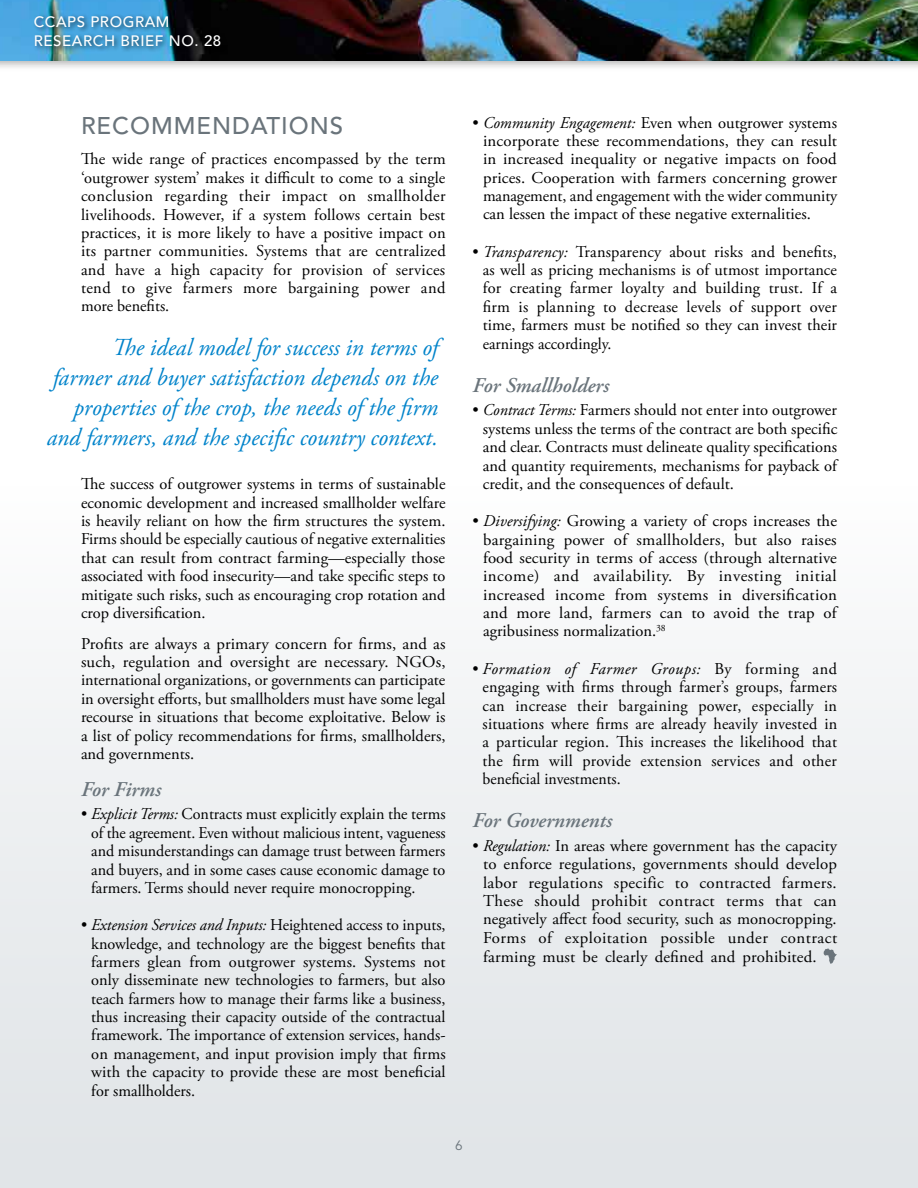
<style>
.page{position:relative;width:918px;height:1188px;background:#fff}
.page>*{position:absolute;margin:0;border:0;box-sizing:border-box;transform-origin:0 0}
.t1{font:italic 24.3px/30px "Adobe Garamond Pro";color:#0083ca;text-align:right}
.t2{font:500 24px "Avenir LT Std";letter-spacing:.04em;color:#6a747b}
.t3{font:italic 600 21px "Adobe Garamond Pro";color:#6a747b}
.t4{font:16.5px/18.3px "Adobe Garamond Pro";color:#000;text-align:justify}
.t5{font:500 15px/18.8px "Avenir LT Std";letter-spacing:.04em;color:#fff}
.t6{font:13.5px "Avenir LT Std";color:#6a747b}
.s1{font-style:italic}
</style>
<div class="page">
<div style="left:0;top:0;width:918px;height:72px;background:#000;opacity:.3"></div>
<img style="left:0;top:0;width:918px;height:60px">
<div style="left:0;top:486px;width:918px;height:702px;background:linear-gradient(to bottom,#fdfdfd,#dee3e6)"></div>
<div style="left:33px;top:13px;width:195px;height:40px;background:#000;opacity:.65"></div>
<svg style="left:824px;top:949px;width:13px;height:15px"></svg>
<p class="t5" style="left:34px;top:13px;width:189px">CCAPS PROGRAM<br>RESEARCH BRIEF NO. 28</p>
<h2 class="t2" style="left:81px;top:112px;width:264px">RECOMMENDATIONS</h2>
<p class="t4" style="left:81px;top:151px;width:366px">The wide range of practices encompassed by the term ‘outgrower system’ makes it difficult to come to a single conclusion regarding their impact on smallholder livelihoods. However, if a system follows certain best practices, it is more likely to have a positive impact on its partner communities. Systems that are centralized and have a high capacity for provision of services tend to give farmers more bargaining power and more benefits.</p>
<h1 class="t1" style="left:47px;top:333px;width:393px">The ideal model for success in terms of<br>farmer and buyer satisfaction depends on the properties of the crop, the needs of the firm and farmers, and the specific country context.</h1>
<p class="t4" style="left:81px;top:475px;width:366px">The success of outgrower systems in terms of sustainable economic development and increased smallholder welfare is heavily reliant on how the firm structures the system.<br>Firms should be especially cautious of negative externalities that can result from contract farming—especially those associated with food insecurity—and take specific steps to mitigate such risks, such as encouraging crop rotation and crop diversification.</p>
<p class="t4" style="left:81px;top:635px;width:366px">Profits are always a primary concern for firms, and as such, regulation and oversight are necessary. NGOs, international organizations, or governments can participate in oversight efforts, but smallholders must have some legal recourse in situations that become exploitative. Below is a list of policy recommendations for firms, smallholders, and governments.</p>
<p class="t3" style="left:81px;top:777px;width:82px">For Firms</p>
<p class="t4" style="left:91px;top:806px;width:356px;text-indent:-10px">• <span class="s1">Explicit Terms:</span> Contracts must explicitly explain the terms of the agreement. Even without malicious intent, vagueness and misunderstandings can damage trust between farmers and buyers, and in some cases cause economic damage to farmers. Terms should never require monocropping.</p>
<p class="t4" style="left:91px;top:916px;width:356px;text-indent:-10px">• <span class="s1">Extension Services and Inputs:</span> Heightened access to inputs, knowledge, and technology are the biggest benefits that farmers glean from outgrower systems. Systems not only disseminate new technologies to farmers, but also teach farmers how to manage their farms like a business, thus increasing their capacity outside of the contractual framework. The importance of extension services, hands&shy;on management, and input provision imply that firms with the capacity to provide these are most beneficial for smallholders.</p>
<p class="t4" style="left:483px;top:114px;width:356px;text-indent:-11px">• <span class="s1">Community Engagement:</span> Even when outgrower systems incorporate these recommendations, they can result in increased inequality or negative impacts on food prices. Cooperation with farmers concerning grower management, and engagement with the wider community can lessen the impact of these negative externalities.</p>
<p class="t4" style="left:483px;top:243px;width:356px;text-indent:-10px">• <span class="s1">Transparency:</span> Transparency about risks and benefits, as well as pricing mechanisms is of utmost importance for creating farmer loyalty and building trust. If a firm is planning to decrease levels of support over time, farmers must be notified so they can invest their earnings accordingly.</p>
<p class="t3" style="left:472px;top:373px;width:138px">For Smallholders</p>
<p class="t4" style="left:483px;top:402px;width:356px;text-indent:-10px">• <span class="s1">Contract Terms:</span> Farmers should not enter into outgrower systems unless the terms of the contract are both specific and clear. Contracts must delineate quality specifications and quantity requirements, mechanisms for payback of credit, and the consequences of default.</p>
<p class="t4" style="left:483px;top:512px;width:356px;text-indent:-11px">• <span class="s1">Diversifying:</span> Growing a variety of crops increases the bargaining power of smallholders, but also raises food security in terms of access (through alternative income) and availability. By investing initial increased income from systems in diversification and more land, farmers can to avoid the trap of agribusiness normalization.<sup>38</sup></p>
<p class="t4" style="left:483px;top:660px;width:356px;text-indent:-10px">• <span class="s1">Formation of Farmer Groups:</span> By forming and engaging with firms through farmer’s groups, farmers can increase their bargaining power, especially in situations where firms are already heavily invested in a particular region. This increases the likelihood that the firm will provide extension services and other beneficial investments.</p>
<p class="t3" style="left:472px;top:808px;width:141px">For Governments</p>
<p class="t4" style="left:483px;top:837px;width:356px;text-indent:-11px">• <span class="s1">Regulation:</span> In areas where government has the capacity to enforce regulations, governments should develop labor regulations specific to contracted farmers.<br>These should prohibit contract terms that can negatively affect food security, such as monocropping.<br>Forms of exploitation possible under contract farming must be clearly defined and prohibited.</p>
<p class="t6" style="left:455px;top:1137px;width:9px">6</p>
</div>
